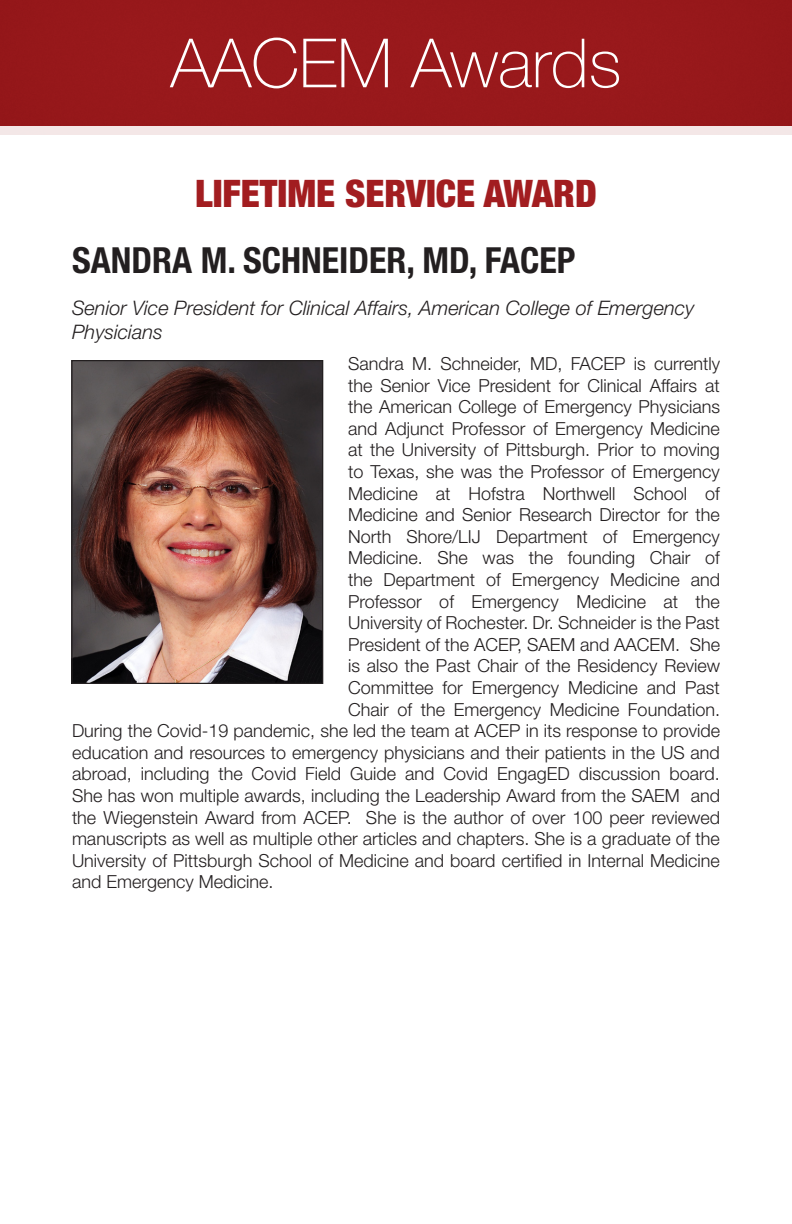
<style>
.page{position:relative;width:792px;height:1224px;background:#fff}
.page>*{position:absolute;margin:0;border:0;box-sizing:border-box;transform-origin:0 0}
.t1{font:100 68px "Helvetica Neue LT Std";color:#fff}
.t2{font:900 condensed 38px "Helvetica Neue LT Std";color:#a21d20}
.t3{font:700 condensed 36px "Helvetica Neue LT Std";color:#231f20}
.t4{font:italic 300 20px/24px "Helvetica Neue LT Std";color:#231f20}
.t5{font:300 18px "Helvetica Neue LT Std";color:#231f20}
</style>
<div class="page">
<div style="left:0;top:0;width:792px;height:138px;background:#98181b"></div>
<div style="left:0;top:126px;width:792px;height:22px;background:linear-gradient(to bottom,#f2e2e2,#fff)"></div>
<img style="left:73px;top:362px;width:248px;height:320px">
<div style="left:71px;top:360px;width:252px;height:324px;border:1px solid #231f20"></div>
<p class="t1" style="left:171px;top:24px;width:452px">AACEM Awards</p>
<p class="t2" style="left:195px;top:170px;width:403px">LIFETIME SERVICE AWARD</p>
<p class="t3" style="left:72px;top:239px;width:505px">SANDRA M. SCHNEIDER, MD, FACEP</p>
<p class="t4" style="left:72px;top:296px;width:624px">Senior Vice President for Clinical Affairs, American College of Emergency<br>Physicians</p>
<p class="t5" style="left:348px;top:352px;width:373px">Sandra M. Schneider, MD, FACEP is currently</p>
<p class="t5" style="left:348px;top:374px;width:373px">the Senior Vice President for Clinical Affairs at</p>
<p class="t5" style="left:348px;top:396px;width:373px">the American College of Emergency Physicians</p>
<p class="t5" style="left:348px;top:417px;width:373px">and Adjunct Professor of Emergency Medicine</p>
<p class="t5" style="left:348px;top:439px;width:373px">at the University of Pittsburgh. Prior to moving</p>
<p class="t5" style="left:348px;top:460px;width:373px">to Texas, she was the Professor of Emergency</p>
<p class="t5" style="left:348px;top:482px;width:373px">Medicine at Hofstra Northwell School of</p>
<p class="t5" style="left:348px;top:504px;width:373px">Medicine and Senior Research Director for the</p>
<p class="t5" style="left:348px;top:525px;width:373px">North Shore/LIJ Department of Emergency</p>
<p class="t5" style="left:348px;top:547px;width:373px">Medicine. She was the founding Chair of</p>
<p class="t5" style="left:348px;top:568px;width:373px">the Department of Emergency Medicine and</p>
<p class="t5" style="left:348px;top:590px;width:373px">Professor of Emergency Medicine at the</p>
<p class="t5" style="left:348px;top:612px;width:373px">University of Rochester. Dr. Schneider is the Past</p>
<p class="t5" style="left:348px;top:633px;width:373px">President of the ACEP, SAEM and AACEM. She</p>
<p class="t5" style="left:348px;top:655px;width:373px">is also the Past Chair of the Residency Review</p>
<p class="t5" style="left:348px;top:676px;width:373px">Committee for Emergency Medicine and Past</p>
<p class="t5" style="left:348px;top:698px;width:373px">Chair of the Emergency Medicine Foundation.</p>
<p class="t5" style="left:72px;top:720px;width:650px">During the Covid-19 pandemic, she led the team at ACEP in its response to provide</p>
<p class="t5" style="left:72px;top:741px;width:649px">education and resources to emergency physicians and their patients in the US and</p>
<p class="t5" style="left:72px;top:763px;width:649px">abroad, including the Covid Field Guide and Covid EngagED discussion board.</p>
<p class="t5" style="left:72px;top:784px;width:650px">She has won multiple awards, including the Leadership Award from the SAEM and</p>
<p class="t5" style="left:72px;top:806px;width:650px">the Wiegenstein Award from ACEP. She is the author of over 100 peer reviewed</p>
<p class="t5" style="left:72px;top:828px;width:649px">manuscripts as well as multiple other articles and chapters. She is a graduate of the</p>
<p class="t5" style="left:72px;top:849px;width:649px">University of Pittsburgh School of Medicine and board certified in Internal Medicine</p>
<p class="t5" style="left:72px;top:871px;width:203px">and Emergency Medicine.</p>
</div>
